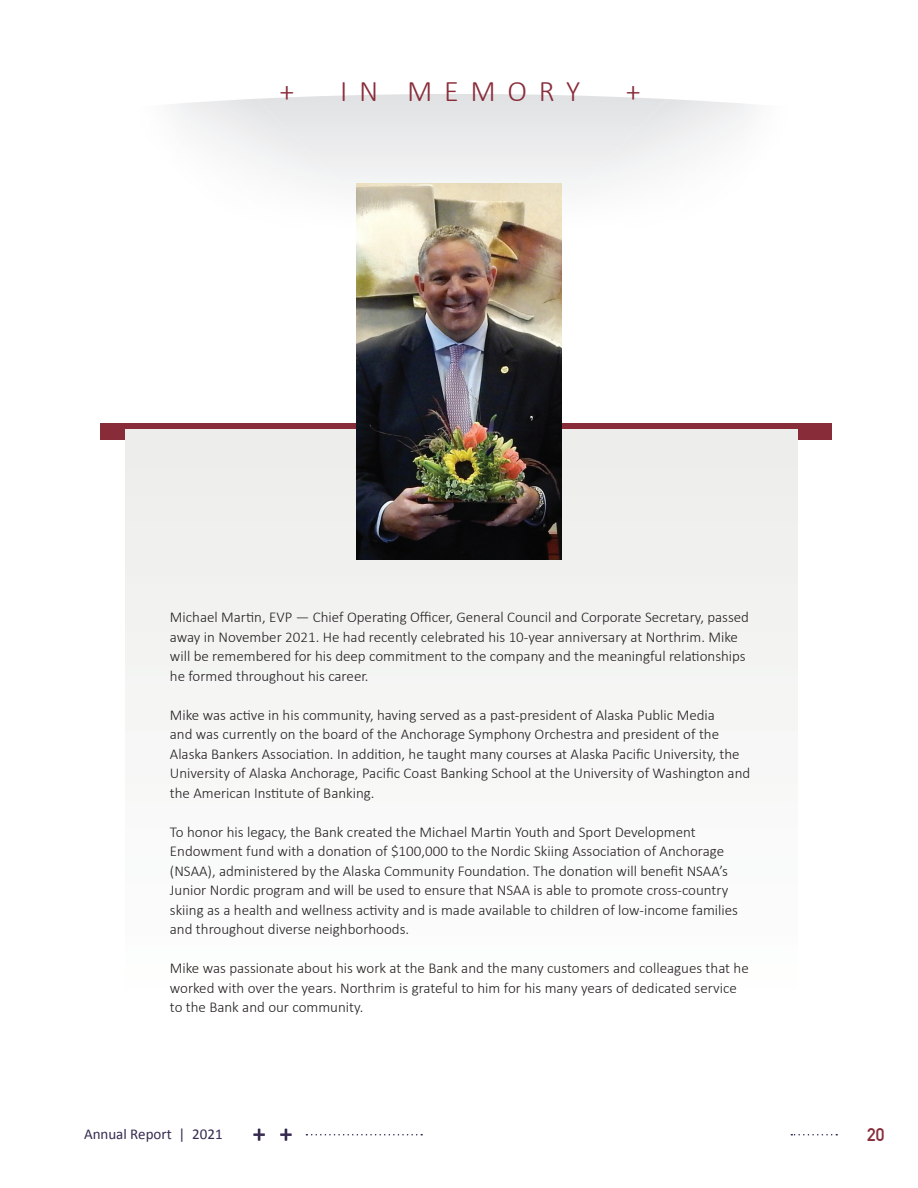
<style>
.page{position:relative;width:918px;height:1188px;background:#fff}
.page>*{position:absolute;margin:0;border:0;box-sizing:border-box;transform-origin:0 0}
.t1{font:300 30px "Calibri";letter-spacing:.39em;color:#892c3a}
.t2{font:700 18px "DIN Alternate";color:#892c3a}
.t3{font:300 15px/19.5px "Calibri";color:#231f20}
.t4{font:15px "Calibri";color:#362a50}
</style>
<div class="page">
<svg style="left:253px;top:1129px;width:12px;height:12px"></svg>
<svg style="left:280px;top:1129px;width:12px;height:12px"></svg>
<svg style="left:306px;top:1134px;width:116px;height:2px"></svg>
<svg style="left:791px;top:1134px;width:46px;height:2px"></svg>
<svg style="left:409px;top:94px;width:112px;height:89px"></svg>
<svg style="left:258px;top:94px;width:151px;height:89px"></svg>
<img style="left:185px;top:99px;width:202px;height:88px">
<svg style="left:521px;top:94px;width:138px;height:263px"></svg>
<img style="left:538px;top:99px;width:202px;height:130px">
<svg style="left:748px;top:104px;width:27px;height:46px"></svg>
<div style="left:100px;top:423px;width:732px;height:16px;background:#892c3a"></div>
<div style="left:125px;top:439px;width:672px;height:581px;background:#f6f7f6"></div>
<div style="left:125px;top:430px;width:672px;height:9px;background:#edeeeb"></div>
<img style="left:356px;top:183px;width:205px;height:376px">
<h1 class="t1" style="left:280px;top:73px;width:16px">+</h1>
<h1 class="t1" style="left:340px;top:73px;width:242px">IN MEMORY</h1>
<h1 class="t1" style="left:626px;top:73px;width:16px">+</h1>
<p class="t3" style="left:170px;top:607px;width:581px">Michael Martin, EVP — Chief Operating Officer, General Council and Corporate Secretary, passed away in November 2021. He had recently celebrated his 10-year anniversary at Northrim. Mike will be remembered for his deep commitment to the company and the meaningful relationships he formed throughout his career.</p>
<p class="t3" style="left:170px;top:704px;width:582px">Mike was active in his community, having served as a past-president of Alaska Public Media<br>and was currently on the board of the Anchorage Symphony Orchestra and president of the Alaska Bankers Association. In addition, he taught many courses at Alaska Pacific University, the University of Alaska Anchorage, Pacific Coast Banking School at the University of Washington and the American Institute of Banking.</p>
<p class="t3" style="left:170px;top:821px;width:570px">To honor his legacy, the Bank created the Michael Martin Youth and Sport Development Endowment fund with a donation of $100,000 to the Nordic Skiing Association of Anchorage (NSAA), administered by the Alaska Community Foundation. The donation will benefit NSAA’s Junior Nordic program and will be used to ensure that NSAA is able to promote cross-country skiing as a health and wellness activity and is made available to children of low-income families and throughout diverse neighborhoods.</p>
<p class="t3" style="left:170px;top:958px;width:580px">Mike was passionate about his work at the Bank and the many customers and colleagues that he worked with over the years. Northrim is grateful to him for his many years of dedicated service to the Bank and our community.</p>
<p class="t4" style="left:84px;top:1124px;width:140px">Annual Report | 2021</p>
<p class="t2" style="left:867px;top:1121px;width:19px">20</p>
</div>
